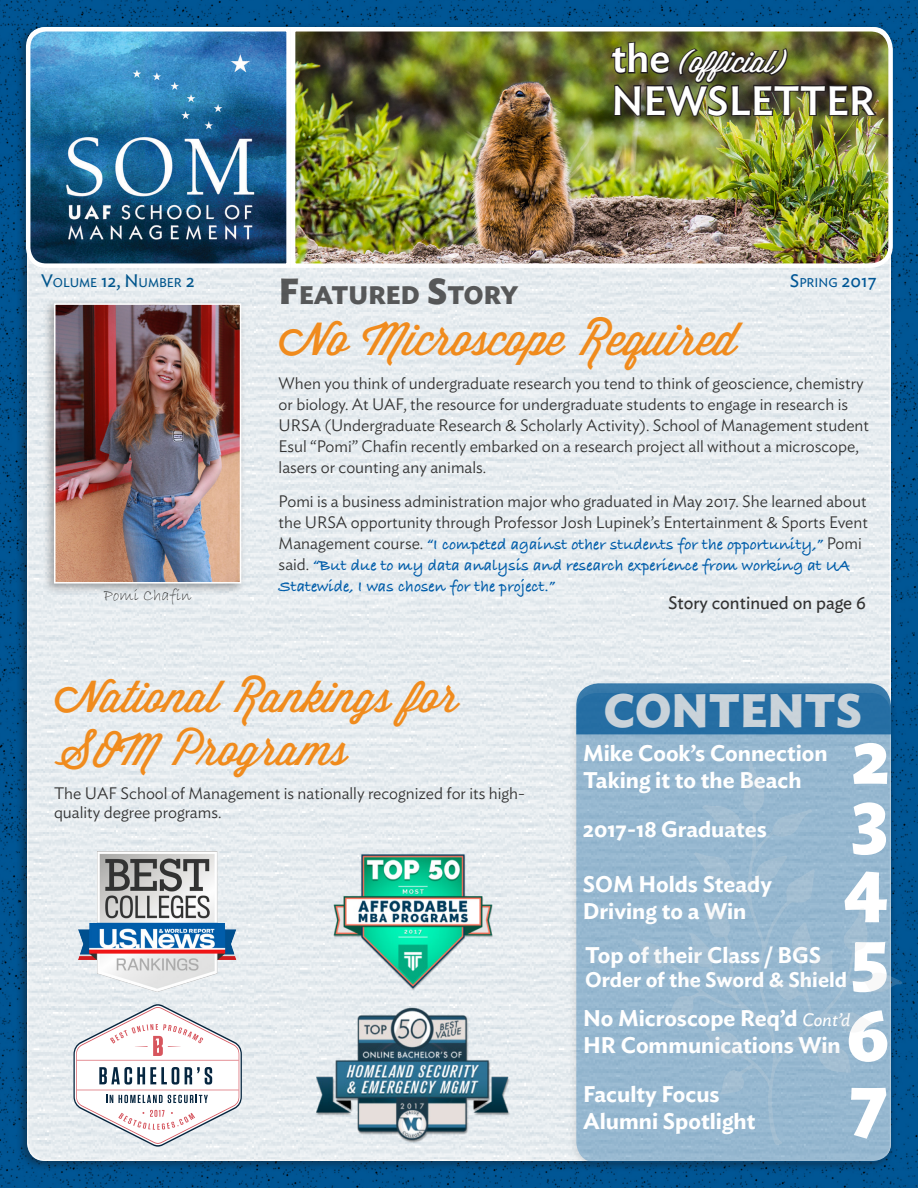
<style>
.page{position:relative;width:918px;height:1188px;background:#fff}
.page>*{position:absolute;margin:0;border:0;box-sizing:border-box;transform-origin:0 0}
.t1{font:700 76.5px "Ideal Sans";color:#fff}
.t2{font:700 75px/69.6px "Ideal Sans";color:#fff}
.t3{font:700 46.5px "Ideal Sans";color:#dcddde}
.t4{font:45px "Wisdom Script AI";color:#f08b1d}
.t5{font:43.5px/52.2px "Wisdom Script AI";color:#f08b1d}
.t6{font:500 40.5px "Ideal Sans";color:#fff}
.t7{font:29.25px "Wisdom Script AI";color:#fff}
.t8{font:700 25.2px "Ideal Sans";color:#333}
.t9{font:600 22.5px/27px "Ideal Sans";color:#fff}
.t10{font:600 21px "Ideal Sans";color:#fff}
.t11{font:18px "Ideal Sans";color:#333}
.t12{font:18px "Ideal Sans";color:#005695}
.t13{font:300 16.5px/21px "Ideal Sans";color:#333}
.t14{font:700 16.5px/21px "Bradley Hand ITCTT";color:#005daa}
.t15{font:16.5px "Bradley Hand ITC";color:#333}
.t16{font:12.6px "Ideal Sans";color:#00558c}
.s1{font-family:"Ideal Sans";font-weight:500;font-size:40.5px}
.s2{font-size:18px}
.s3{font-size:12.6px}
.s4{font-size:36px}
.s5{font-family:"Ideal Sans";font-weight:300;color:#333}
.s6{font-weight:400;font-style:italic;font-size:18px}
</style>
<div class="page">
<img style="left:0;top:0;width:918px;height:1188px">
<div style="left:16px;top:22px;width:880px;height:1150px;background:#231f20;opacity:.35"></div>
<div style="left:28px;top:28px;width:862px;height:1132px;background:#e7ecf0;border-radius:18px"></div>
<img style="left:293px;top:25px;width:602px;height:245px">
<svg style="left:24px;top:25px;width:269px;height:245px;background:#4079a1"></svg>
<div style="left:602px;top:35px;width:281px;height:90px;background:#231f20;opacity:.35"></div>
<img style="left:609px;top:0;width:269px;height:588px">
<div style="left:43px;top:298px;width:203px;height:297px;background:#231f20;opacity:.35"></div>
<img style="left:57px;top:306px;width:181px;height:275px">
<div style="left:54px;top:303px;width:187px;height:281px;border:2px solid #fff"></div>
<div style="left:567px;top:686px;width:331px;height:486px;background:#231f20;opacity:.35"></div>
<div style="left:576px;top:693px;width:315px;height:469px;background:#97b8d0;border-radius:20px"></div>
<svg style="left:576px;top:683px;width:315px;height:51px;background:#2c72a6"></svg>
<svg style="left:631px;top:759px;width:272px;height:387px"></svg>
<img style="left:71px;top:851px;width:173px;height:141px">
<svg style="left:73px;top:1004px;width:169px;height:143px"></svg>
<img style="left:327px;top:851px;width:172px;height:141px">
<img style="left:313px;top:1004px;width:200px;height:143px">
<h3 class="t7" style="left:612px;top:39px;width:177px"><span class="s1">the</span> (official)</h3>
<h3 class="t6" style="left:612px;top:69px;width:265px">NEWSLETTER</h3>
<p class="t16" style="left:41px;top:273px;width:155px"><span class="s2">V</span>OLUME <span class="s2">12, N</span>UMBER <span class="s2">2</span></p>
<p class="t12" style="left:790px;top:267px;width:88px">S<span class="s3">PRING</span> 2017</p>
<h3 class="t8" style="left:279px;top:275px;width:241px"><span class="s4">F</span>EATURED <span class="s4">S</span>TORY</h3>
<p class="t15" style="left:104px;top:585px;width:89px">Pomi Chafin</p>
<h3 class="t4" style="left:279px;top:305px;width:460px">No Microscope Required</h3>
<p class="t13" style="left:279px;top:371px;width:592px">When you think of undergraduate research you tend to think of geoscience, chemistry or biology. At UAF, the resource for undergraduate students to engage in research is URSA (Undergraduate Research &amp; Scholarly Activity). School of Management student Esul “Pomi” Chafin recently embarked on a research project all without a microscope, lasers or counting any animals.</p>
<p class="t13" style="left:279px;top:489px;width:591px">Pomi is a business administration major who graduated in May 2017. She learned about the URSA opportunity through Professor Josh Lupinek’s Entertainment &amp; Sports Event</p>
<p class="t14" style="left:279px;top:533px;width:585px"><span class="s5">Management course.</span> “I competed against other students for the opportunity,” <span class="s5">Pomi said.</span> “But due to my data analysis and research experience from working at UA<br>Statewide, I was chosen for the project.”</p>
<p class="t11" style="left:668px;top:589px;width:200px">Story continued on page 6</p>
<h3 class="t5" style="left:54px;top:669px;width:408px">National Rankings for<br>SOM Programs</h3>
<p class="t13" style="left:54px;top:782px;width:473px;line-height:19.8px">The UAF School of Management is nationally recognized for its high&shy;quality degree programs.</p>
<h3 class="t3" style="left:604px;top:674px;width:260px">CONTENTS</h3>
<h3 class="t9" style="left:583px;top:737px;width:246px">Mike Cook’s Connection<br>Taking it to the Beach</h3>
<h1 class="t1" style="left:852px;top:696px;width:40px">2</h1>
<h3 class="t9" style="left:583px;top:814px;width:186px">2017-18 Graduates</h3>
<h1 class="t1" style="left:852px;top:755px;width:39px">3</h1>
<h2 class="t2" style="left:844px;top:844px;width:46px">4<br>5</h2>
<h2 class="t2" style="left:846px;top:995px;width:45px;line-height:65.7px">6<br>7</h2>
<h3 class="t9" style="left:583px;top:869px;width:191px">SOM Holds Steady<br>Driving to a Win</h3>
<h3 class="t9" style="left:585px;top:939px;width:238px">Top of their Class / BGS</h3>
<p class="t10" style="left:585px;top:963px;width:263px">Order of the Sword &amp; Shield</p>
<h3 class="t9" style="left:583px;top:1003px;width:269px">No Microscope Req’d <span class="s6">Cont’d<br></span>HR Communications Win</h3>
<h3 class="t9" style="left:583px;top:1079px;width:174px">Faculty Focus<br>Alumni Spotlight</h3>
</div>
